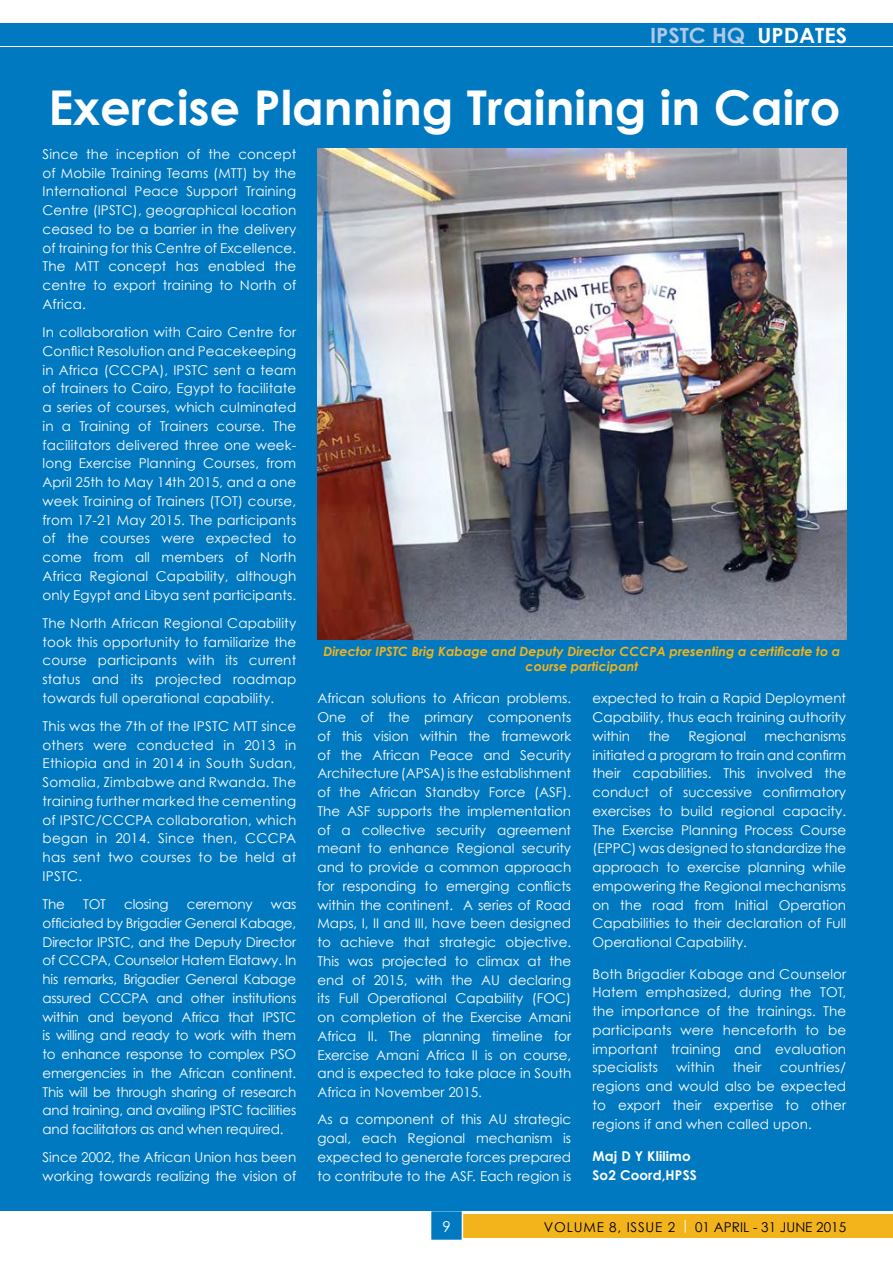
<style>
.page{position:relative;width:893px;height:1263px;background:#fff}
.page>*{position:absolute;margin:0;border:0;box-sizing:border-box;transform-origin:0 0}
.t1{font:700 48px "Century Gothic";color:#fff}
.t2{font:700 21px "Century Gothic";color:#b1c9e8;scale:1.04 1}
.t3{font:15px "Century Gothic";color:#fff}
.t4{font:13.5px/18.8px "Century Gothic";color:#fff;text-align:justify}
.t5{font:13.5px "Century Gothic";color:#000}
.t6{font:700 13.5px/18.8px "Century Gothic";letter-spacing:.01em;color:#fff}
.t7{font:italic 700 12.75px/15.3px "Century Gothic";color:#f2b31b;text-align:center}
.s1{color:#fff}
</style>
<div class="page">
<div style="left:431px;top:1214px;width:462px;height:24px;background:#f2b31b"></div>
<div style="left:0;top:23px;width:893px;height:23px;background:#0079c1"></div>
<div style="left:430px;top:1210px;width:33px;height:31px;background:#0079c1;border:2px solid #fff"></div>
<div style="left:0;top:48px;width:893px;height:1163px;background:#0079c1"></div>
<img style="left:317px;top:149px;width:529px;height:491px">
<h2 class="t2" style="left:650px;top:22px;width:191px">IPSTC H Q <span class="s1">UPDATES</span></h2>
<h1 class="t1" style="left:48px;top:78px;width:793px">Exercise Planning Training in Cairo</h1>
<p class="t4" style="left:43px;top:145px;width:255px">Since the inception of the concept of Mobile Training Teams (MTT) by the International Peace Support Training Centre (IPSTC), geographical location ceased to be a barrier in the delivery of training for this Centre of Excellence.<br>The MTT concept has enabled the centre to export training to North of Africa.</p>
<p class="t4" style="left:43px;top:323px;width:255px">In collaboration with Cairo Centre for Conflict Resolution and Peacekeeping in Africa (CCCPA), IPSTC sent a team of trainers to Cairo, Egypt to facilitate a series of courses, which culminated in a Training of Trainers course. The facilitators delivered three one week&shy;long Exercise Planning Courses, from April 25th to May 14th 2015, and a one week Training of Trainers (TOT) course, from 17-21 May 2015. The participants of the courses were expected to come from all members of North Africa Regional Capability, although only Egypt and Libya sent participants.</p>
<p class="t4" style="left:43px;top:613px;width:255px">The North African Regional Capability took this opportunity to familiarize the course participants with its current status and its projected roadmap towards full operational capability.</p>
<p class="t4" style="left:43px;top:716px;width:255px">This was the 7th of the IPSTC MTT since others were conducted in 2013 in Ethiopia and in 2014 in South Sudan, Somalia, Zimbabwe and Rwanda. The training further marked the cementing of IPSTC/CCCPA collaboration, which began in 2014. Since then, CCCPA has sent two courses to be held at IPSTC.</p>
<p class="t4" style="left:43px;top:894px;width:24px">The</p>
<p class="t4" style="left:83px;top:894px;width:24px">TOT</p>
<p class="t4" style="left:124px;top:894px;width:46px">closing</p>
<p class="t4" style="left:187px;top:894px;width:67px">ceremony</p>
<p class="t7" style="left:324px;top:643px;width:518px">Director IPSTC Brig Kabage and Deputy Director CCCPA presenting a certificate to a course participant</p>
<p class="t4" style="left:317px;top:689px;width:255px">African solutions to African problems.<br>One of the primary components of this vision within the framework of the African Peace and Security Architecture (APSA) is the establishment of the African Standby Force (ASF).<br>The ASF supports the implementation of a collective security agreement meant to enhance Regional security and to provide a common approach for responding to emerging conflicts within the continent. A series of Road Maps, I, II and III , have been designed to achieve that strategic objective.<br>This was projected to climax at the end of 2015, with the AU declaring its Full Operational Capability (FOC) on completion of the Exercise Amani Africa II . The planning timeline for Exercise Amani Africa II is on course, and is expected to take place in South Africa in November 2015.</p>
<p class="t4" style="left:317px;top:1110px;width:255px">As a component of this AU strategic goal, each Regional mechanism is expected to generate forces prepared to contribute to the ASF. Each region is</p>
<p class="t4" style="left:592px;top:689px;width:255px">expected to train a Rapid Deployment Capability, thus each training authority within</p>
<p class="t4" style="left:592px;top:726px;width:255px;text-indent:172px">mechanisms initiated a program to train and confirm their capabilities. This involved the conduct of successive confirmatory exercises to build regional capacity.<br>The Exercise Planning Process Course (EPPC) was designed to standardize the approach to exercise planning while empowering the Regional mechanisms on the road from Initial Operation Capabilities to their declaration of Full Operational Capability.</p>
<p class="t4" style="left:592px;top:964px;width:255px">Both Brigadier Kabage and Counselor Hatem emphasized, during the TOT, the importance of the trainings. The participants were henceforth to be important training and evaluation specialists</p>
<p class="t4" style="left:648px;top:726px;width:23px">the</p>
<p class="t4" style="left:688px;top:726px;width:59px">Regional</p>
<p class="t4" style="left:43px;top:894px;width:255px;text-indent:228px">was officiated by Brigadier General Kabage, Director IPSTC, and the Deputy Director of CCCPA, Counselor Hatem Elatawy. In his remarks, Brigadier General Kabage assured CCCPA and other institutions within and beyond Africa that IPSTC is willing and ready to work with them to enhance response to complex PSO emergencies in the African continent.<br>This will be through sharing of research and training, and availing IPSTC facilities and facilitators as and when required.</p>
<p class="t4" style="left:43px;top:1148px;width:255px">Since 2002, the African U nion has been working towards realizing the vision of</p>
<p class="t4" style="left:592px;top:1058px;width:255px;text-indent:187px">countries/ regions and would also be expected to export their expertise to other regions if and when called upon.</p>
<p class="t6" style="left:592px;top:1146px;width:106px">Maj D Y Klilimo<br>So2 Coord,H PSS</p>
<p class="t4" style="left:676px;top:1058px;width:40px">within</p>
<p class="t4" style="left:733px;top:1058px;width:31px">their</p>
<p class="t3" style="left:442px;top:1217px;width:10px">9</p>
<p class="t5" style="left:544px;top:1218px;width:304px">Volume 8, Issue 2 <span class="s1">|</span> 01 APRIL - 31 JUNE 2015</p>
</div>
